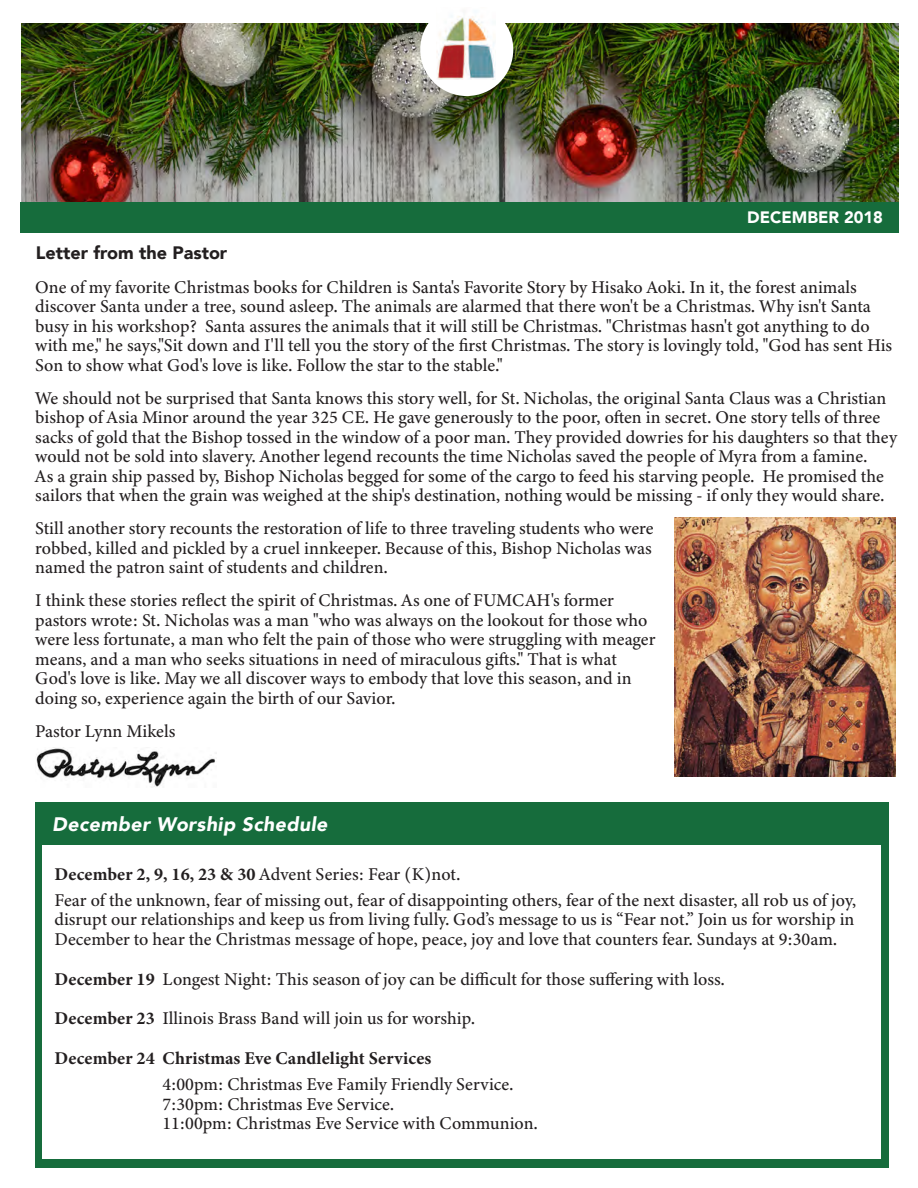
<style>
.page{position:relative;width:918px;height:1188px;background:#fff}
.page>*{position:absolute;margin:0;border:0;box-sizing:border-box;transform-origin:0 0}
.t1{font:italic 900 19.5px "Avenir";letter-spacing:.02em;color:#fff}
.t2{font:500 18px/19.5px "Minion 3";color:#231f20}
.t3{font:700 18px "Minion 3";letter-spacing:.005em;color:#231f20}
.t4{font:900 18px "Avenir";color:#231f20}
.t5{font:900 16.5px "Avenir";color:#fff}
.s1{font-weight:700}
</style>
<div class="page">
<img style="left:36px;top:748px;width:180px;height:39px">
<img style="left:22px;top:23px;width:876px;height:179px">
<div style="left:420px;top:3px;width:93px;height:93px;background:#fff;border-radius:50%"></div>
<div style="left:35px;top:802px;width:853px;height:366px;background:#166c3c"></div>
<div style="left:43px;top:845px;width:838px;height:314px;background:#fff"></div>
<div style="left:20px;top:202px;width:878px;height:30px;background:#166c3c"></div>
<img style="left:436px;top:11px;width:59px;height:68px">
<img style="left:674px;top:518px;width:222px;height:259px">
<p class="t4" style="left:36px;top:237px;width:193px">Letter from the Pastor</p>
<p class="t5" style="left:747px;top:203px;width:137px">DECEMBER 2018</p>
<p class="t2" style="left:35px;top:277px;width:859px">One of my favorite Christmas books for Children is Santa's Favorite Story by Hisako Aoki. In it, the forest animals discover Santa under a tree, sound asleep. The animals are alarmed that there won't be a Christmas. Why isn't Santa busy in his workshop? Santa assures the animals that it will still be Christmas. "Christmas hasn't got anything to do with me," he says,"Sit down and I'll tell you the story of the first Christmas. The story is lovingly told, "God has sent His Son to show what God's love is like. Follow the star to the stable."</p>
<p class="t2" style="left:35px;top:388px;width:863px">We should not be surprised that Santa knows this story well, for St. Nicholas, the original Santa Claus was a Christian bishop of Asia Minor around the year 325 CE. He gave generously to the poor, often in secret. One story tells of three sacks of gold that the Bishop tossed in the window of a poor man. They provided dowries for his daughters so that they would not be sold into slavery. Another legend recounts the time Nicholas saved the people of Myra from a famine.<br>As a grain ship passed by, Bishop Nicholas begged for some of the cargo to feed his starving people. He promised the sailors that when the grain was weighed at the ship's destination, nothing would be missing - if only they would share.</p>
<p class="t2" style="left:35px;top:518px;width:620px;text-align:justify">Still another story recounts the restoration of life to three traveling students who were robbed, killed and pickled by a cruel innkeeper. Because of this, Bishop Nicholas was named the patron saint of students and children.</p>
<p class="t2" style="left:35px;top:590px;width:622px">I think these stories reflect the spirit of Christmas. As one of FUMCAH's former pastors wrote: St. Nicholas was a man "who was always on the lookout for those who were less fortunate, a man who felt the pain of those who were struggling with meager means, and a man who seeks situations in need of miraculous gifts." That is what God's love is like. May we all discover ways to embody that love this season, and in doing so, experience again the birth of our Savior.</p>
<p class="t2" style="left:35px;top:721px;width:142px">Pastor Lynn Mikels</p>
<p class="t1" style="left:52px;top:809px;width:277px">December Worship Schedule</p>
<p class="t2" style="left:54px;top:864px;width:407px"><span class="s1">December 2, 9, 16, 23 &amp; 30</span> Advent Series: Fear (K)not.</p>
<p class="t2" style="left:54px;top:890px;width:803px;text-align:justify">Fear of the unknown, fear of missing out, fear of disappointing others, fear of the next disaster, all rob us of joy, disrupt our relationships and keep us from living fully. God’s message to us is “Fear not.” Join us for worship in December to hear the Christmas message of hope, peace, joy and love that counters fear. Sundays at 9:30am.</p>
<p class="t2" style="left:54px;top:969px;width:672px"><span class="s1">December 19</span> Longest Night: This season of joy can be difficult for those suffering with loss.</p>
<p class="t2" style="left:54px;top:1009px;width:422px"><span class="s1">December 23</span> Illinois Brass Band will join us for worship.</p>
<p class="t3" style="left:54px;top:1046px;width:379px">December 24 Christmas Eve Candlelight Services</p>
<p class="t2" style="left:162px;top:1075px;width:377px">4:00pm: Christmas Eve Family Friendly Service.<br>7:30pm: Christmas Eve Service.<br>11:00pm: Christmas Eve Service with Communion.</p>
</div>
